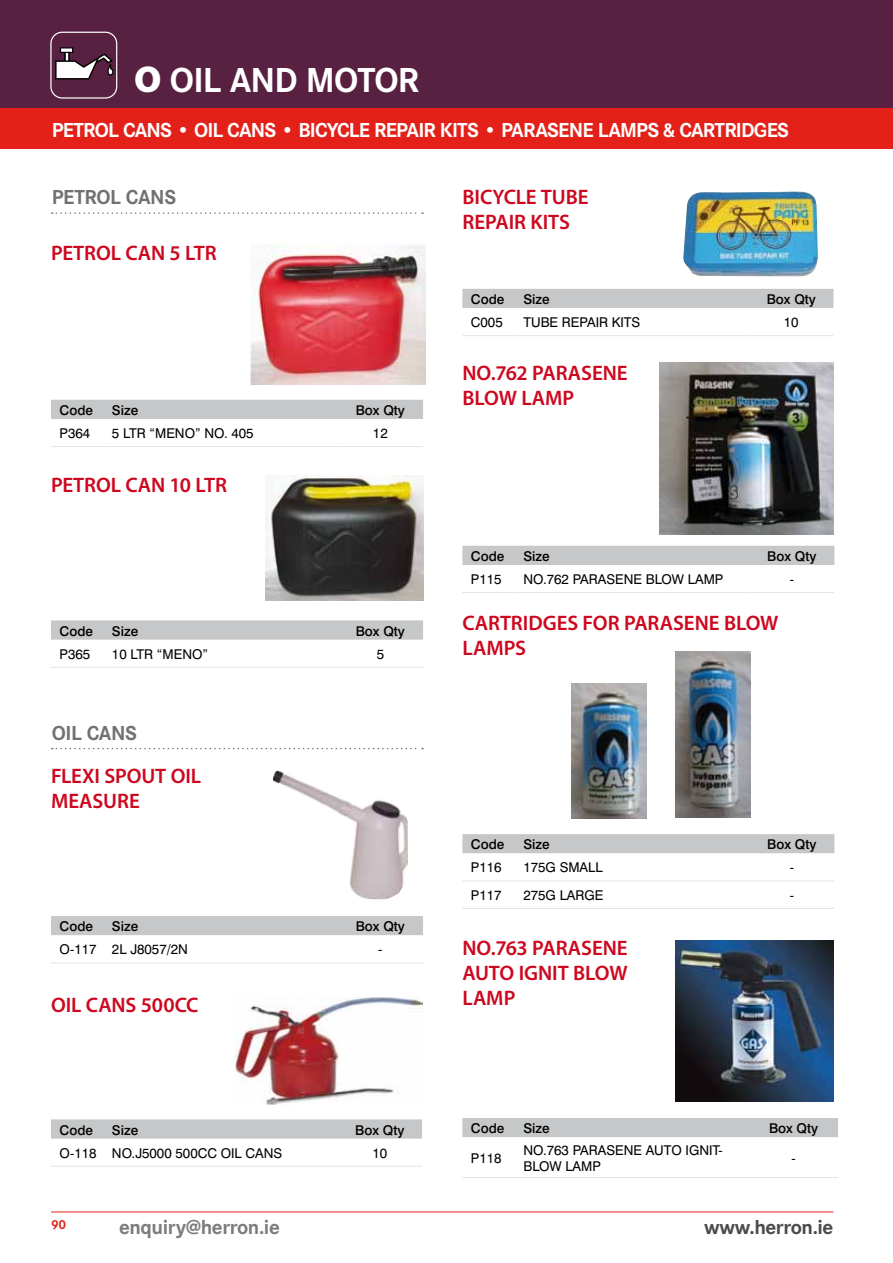
<style>
.page{position:relative;width:893px;height:1263px;background:#fff}
.page>*{position:absolute;margin:0;border:0;box-sizing:border-box;transform-origin:0 0}
.t1{font:700 36px "Corporate S";letter-spacing:-.025em;color:#fff}
.t2{font:600 21px/25.2px "Myriad Pro";letter-spacing:-.005em;color:#cd071e}
.t3{font:700 21px "Corporate S";letter-spacing:-.04em;color:#fff}
.t4{font:700 21px "Corporate S";letter-spacing:-.02em;color:#7b7c7e}
.t5{font:700 21px "Corporate S";letter-spacing:-.02em;color:#707172}
.t6{font:700 21px "Corporate S";letter-spacing:-.02em;color:#4b4b4d}
.t7{font:13.5px/16.2px "Swiss 721 BT";color:#000}
.t8{font:500 13.5px "Swiss 721 BT";color:#000}
.t9{font:700 13.5px "Corporate S";color:#e32119}
.s1{font-family:"Myriad Pro";font-weight:900;font-size:37.5px}
</style>
<div class="page">
<div style="left:0;top:0;width:893px;height:115px;background:#582041"></div>
<div style="left:50px;top:32px;width:67px;height:67px;border:1px solid #fff;border-radius:11px"></div>
<svg style="left:60px;top:47px;width:13px;height:5px"></svg>
<svg style="left:55px;top:52px;width:59px;height:28px"></svg>
<div style="left:0;top:108px;width:893px;height:41px;background:#e32119"></div>
<hr style="left:51px;top:1211px;width:782px;height:1px;background:#e32119">
<svg style="left:52px;top:212px;width:371px;height:2px"></svg>
<img style="left:251px;top:244px;width:174px;height:140px">
<div style="left:51px;top:400px;width:372px;height:19px;background:#c6c7c8"></div>
<hr style="left:51px;top:446px;width:57px;height:1px;background:#e3e4e4">
<hr style="left:108px;top:446px;width:230px;height:1px;background:#e3e4e4">
<hr style="left:338px;top:446px;width:85px;height:1px;background:#e3e4e4">
<svg style="left:51px;top:620px;width:372px;height:20px;background:#c8c9ca"></svg>
<hr style="left:51px;top:667px;width:57px;height:1px;background:#e3e4e4">
<hr style="left:108px;top:667px;width:230px;height:1px;background:#e3e4e4">
<hr style="left:338px;top:667px;width:85px;height:1px;background:#e3e4e4">
<img style="left:265px;top:476px;width:158px;height:125px">
<svg style="left:52px;top:748px;width:371px;height:1px"></svg>
<div style="left:51px;top:916px;width:372px;height:20px;background:#c6c7c8"></div>
<hr style="left:51px;top:962px;width:57px;height:1px;background:#e3e4e4">
<hr style="left:108px;top:962px;width:230px;height:1px;background:#e3e4e4">
<hr style="left:338px;top:962px;width:85px;height:1px;background:#e3e4e4">
<img style="left:273px;top:770px;width:135px;height:129px">
<svg style="left:51px;top:1119px;width:371px;height:20px;background:#c8c9ca"></svg>
<hr style="left:51px;top:1166px;width:57px;height:1px;background:#e3e4e4">
<hr style="left:108px;top:1166px;width:230px;height:1px;background:#e3e4e4">
<hr style="left:338px;top:1166px;width:84px;height:1px;background:#e3e4e4">
<img style="left:234px;top:996px;width:188px;height:108px">
<div style="left:462px;top:289px;width:371px;height:19px;background:#c6c7c8"></div>
<hr style="left:462px;top:335px;width:57px;height:1px;background:#e3e4e4">
<hr style="left:519px;top:335px;width:230px;height:1px;background:#e3e4e4">
<hr style="left:749px;top:335px;width:84px;height:1px;background:#e3e4e4">
<img style="left:683px;top:191px;width:135px;height:85px">
<svg style="left:462px;top:834px;width:372px;height:48px"></svg>
<hr style="left:462px;top:880px;width:57px;height:1px;background:#e3e4e4">
<hr style="left:519px;top:880px;width:230px;height:1px;background:#e3e4e4">
<hr style="left:749px;top:880px;width:85px;height:1px;background:#e3e4e4">
<hr style="left:462px;top:908px;width:57px;height:1px;background:#e3e4e4">
<hr style="left:519px;top:908px;width:230px;height:1px;background:#e3e4e4">
<hr style="left:749px;top:908px;width:85px;height:1px;background:#e3e4e4">
<img style="left:572px;top:684px;width:75px;height:135px">
<img style="left:675px;top:651px;width:75px;height:167px">
<div style="left:462px;top:546px;width:372px;height:19px;background:#c6c7c8"></div>
<hr style="left:462px;top:592px;width:57px;height:1px;background:#e3e4e4">
<hr style="left:519px;top:592px;width:230px;height:1px;background:#e3e4e4">
<hr style="left:749px;top:592px;width:85px;height:1px;background:#e3e4e4">
<img style="left:659px;top:363px;width:174px;height:171px">
<div style="left:462px;top:1118px;width:376px;height:19px;background:#c6c7c8"></div>
<hr style="left:462px;top:1177px;width:57px;height:1px;background:#e3e4e4">
<hr style="left:519px;top:1177px;width:230px;height:1px;background:#e3e4e4">
<hr style="left:749px;top:1177px;width:89px;height:1px;background:#e3e4e4">
<img style="left:675px;top:940px;width:158px;height:161px">
<h1 class="t1" style="left:134px;top:60px;width:286px"><span class="s1">O</span> OIl AND MOTOR</h1>
<h2 class="t3" style="left:52px;top:118px;width:739px">PETROL CANS • OIL CANS • BICYCLE REPAIR KITS • PARASENE LAMPS &amp; CARTRIDGES</h2>
<h2 class="t5" style="left:52px;top:185px;width:126px">PETROL CANS</h2>
<h2 class="t2" style="left:51px;top:239px;width:146px">PETROL CAN 5 LTR</h2>
<p class="t8" style="left:60px;top:402px;width:35px">Code</p>
<p class="t8" style="left:112px;top:402px;width:28px">Size</p>
<p class="t8" style="left:356px;top:402px;width:51px">Box Qty</p>
<p class="t7" style="left:60px;top:425px;width:32px">P364</p>
<p class="t7" style="left:112px;top:425px;width:143px">5 LTR “MENO” NO. 405</p>
<p class="t7" style="left:373px;top:425px;width:16px">12</p>
<h2 class="t2" style="left:51px;top:472px;width:156px">PETROL CAN 10 LTR</h2>
<p class="t8" style="left:60px;top:622px;width:35px">Code</p>
<p class="t8" style="left:112px;top:622px;width:28px">Size</p>
<p class="t8" style="left:356px;top:622px;width:51px">Box Qty</p>
<p class="t7" style="left:60px;top:646px;width:32px">P365</p>
<p class="t7" style="left:112px;top:646px;width:98px">10 LTR “MENO”</p>
<p class="t7" style="left:377px;top:646px;width:9px">5</p>
<h2 class="t5" style="left:52px;top:721px;width:87px">OIL CANS</h2>
<h2 class="t2" style="left:51px;top:763px;width:150px">FLEXI SPOUT OIL<br>MEASURE</h2>
<p class="t8" style="left:60px;top:918px;width:35px">Code</p>
<p class="t8" style="left:112px;top:918px;width:28px">Size</p>
<p class="t8" style="left:356px;top:918px;width:51px">Box Qty</p>
<p class="t7" style="left:60px;top:941px;width:130px">O-117 2L J8057/2N</p>
<p class="t7" style="left:378px;top:941px;width:6px">-</p>
<h2 class="t2" style="left:51px;top:992px;width:149px">OIL CANS 500CC</h2>
<p class="t8" style="left:60px;top:1121px;width:35px">Code</p>
<p class="t8" style="left:112px;top:1121px;width:28px">Size</p>
<p class="t8" style="left:355px;top:1121px;width:51px">Box Qty</p>
<p class="t7" style="left:60px;top:1145px;width:224px">O-118 NO.J5000 500CC OIL CANS</p>
<p class="t7" style="left:372px;top:1145px;width:16px">10</p>
<h2 class="t2" style="left:462px;top:184px;width:125px">BICYCLE TU BE<br>REPAIR KITS</h2>
<p class="t8" style="left:471px;top:291px;width:35px">Code</p>
<p class="t8" style="left:523px;top:291px;width:28px">Size</p>
<p class="t8" style="left:767px;top:291px;width:51px">Box Qty</p>
<p class="t7" style="left:471px;top:314px;width:33px">C005</p>
<p class="t7" style="left:523px;top:314px;width:118px">TUBE REPAIR KITS</p>
<p class="t7" style="left:784px;top:314px;width:16px">10</p>
<h2 class="t2" style="left:462px;top:360px;width:142px">No.762 PARASENE<br>BLOW LAMP</h2>
<p class="t8" style="left:471px;top:548px;width:35px">Code</p>
<p class="t8" style="left:523px;top:548px;width:28px">Size</p>
<p class="t8" style="left:767px;top:548px;width:51px">Box Qty</p>
<p class="t7" style="left:471px;top:571px;width:32px">P115</p>
<p class="t7" style="left:523px;top:571px;width:201px">NO.762 PARASENE BLOW LAMP</p>
<p class="t7" style="left:790px;top:571px;width:6px">-</p>
<h2 class="t2" style="left:462px;top:610px;width:26px">CARTR</h2>
<h2 class="t2" style="left:523px;top:610px;width:174px">IDGES FOR PARASENE</h2>
<h2 class="t2" style="left:724px;top:610px;width:56px">BLOW</h2>
<h2 class="t2" style="left:462px;top:635px;width:65px">LAMPS</h2>
<p class="t8" style="left:471px;top:836px;width:35px">Code</p>
<p class="t8" style="left:523px;top:836px;width:28px">Size</p>
<p class="t8" style="left:767px;top:836px;width:51px">Box Qty</p>
<p class="t7" style="left:471px;top:859px;width:32px">P116</p>
<p class="t7" style="left:523px;top:859px;width:81px">175G SMALL</p>
<p class="t7" style="left:790px;top:859px;width:6px">-</p>
<p class="t7" style="left:471px;top:887px;width:32px">P117</p>
<p class="t7" style="left:523px;top:887px;width:81px">275G LARGE</p>
<p class="t7" style="left:790px;top:887px;width:6px">-</p>
<h2 class="t2" style="left:462px;top:934px;width:167px">No.763 PARASENE<br>AUTO IGNIT BLOW<br>LAMP</h2>
<p class="t8" style="left:471px;top:1120px;width:35px">Code</p>
<p class="t8" style="left:523px;top:1120px;width:28px">Size</p>
<p class="t8" style="left:769px;top:1120px;width:51px">Box Qty</p>
<p class="t7" style="left:471px;top:1149px;width:32px">P118</p>
<p class="t7" style="left:523px;top:1141px;width:201px">NO.763 PARASENE AUTO IGNIT-<br>BLOW LAMP</p>
<p class="t7" style="left:791px;top:1149px;width:6px">-</p>
<p class="t9" style="left:51px;top:1217px;width:17px">90</p>
<h2 class="t4" style="left:119px;top:1214px;width:162px">enquiry@herron.ie</h2>
<h2 class="t6" style="left:704px;top:1215px;width:131px">www.herron.ie</h2>
</div>
